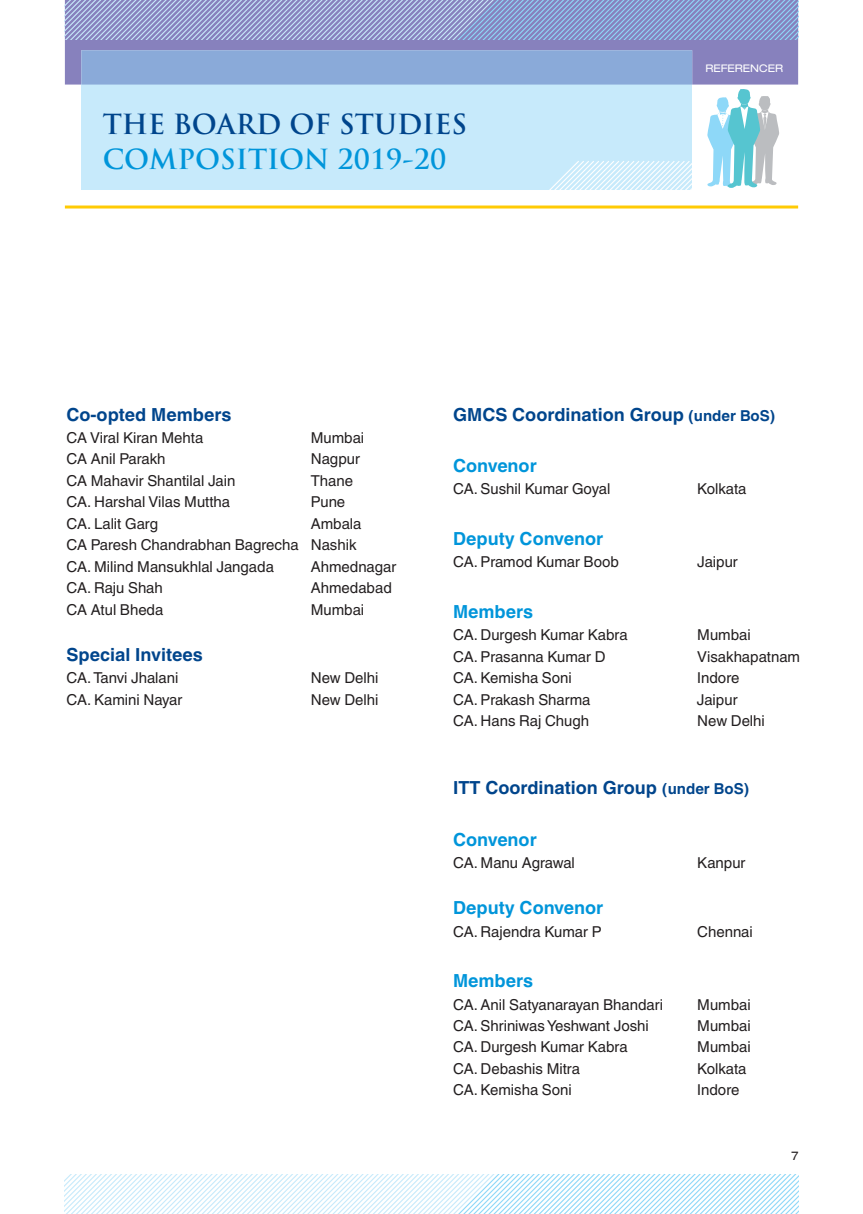
<style>
.page{position:relative;width:863px;height:1214px;background:#fff}
.page>*{position:absolute;margin:0;border:0;box-sizing:border-box;transform-origin:0 0}
.t1{font:700 27px "Trajan Pro";color:#0095da}
.t2{font:700 27px "Trajan Pro";color:#00458c}
.t3{font:700 18px "Helvetica World";color:#00458c}
.t4{font:700 18px "Helvetica World";color:#0095da}
.t5{font:15px/21.5px "Helvetica World";color:#231f20}
.t6{font:expanded 12px "Helvetica Neue LT Com";color:#231f20}
.t7{font:expanded 10.5px "Helvetica Neue LT Com";color:#fff}
.s1{font-size:15px}
</style>
<div class="page">
<svg style="left:65px;top:1174px;width:733px;height:40px"></svg>
<svg style="left:707px;top:89px;width:72px;height:99px"></svg>
<div style="left:65px;top:39px;width:733px;height:46px;background:#8781bd"></div>
<div style="left:81px;top:85px;width:611px;height:105px;background:#c7eafb"></div>
<div style="left:81px;top:50px;width:611px;height:35px;background:#8aaad9"></div>
<svg style="left:549px;top:161px;width:143px;height:29px"></svg>
<hr style="left:65px;top:205px;width:733px;height:3px;background:#ffcb04">
<svg style="left:65px;top:0;width:733px;height:39px;background:#939fcf"></svg>
<h1 class="t2" style="left:103px;top:114px;width:366px">THE BOARD OF STUDIES</h1>
<h1 class="t1" style="left:103px;top:148px;width:345px">COMPOSITION 2019-20</h1>
<p class="t7" style="left:705px;top:65px;width:79px">REFERENCER</p>
<p class="t3" style="left:67px;top:407px;width:166px">Co-opted Members</p>
<p class="t5" style="left:67px;top:428px;width:138px">CA Viral Kiran Mehta</p>
<p class="t5" style="left:311px;top:428px;width:55px">Mumbai</p>
<p class="t5" style="left:67px;top:450px;width:100px">CA Anil Parakh</p>
<p class="t5" style="left:311px;top:450px;width:51px">Nagpur</p>
<p class="t5" style="left:67px;top:471px;width:170px">CA Mahavir Shantilal Jain</p>
<p class="t5" style="left:311px;top:471px;width:44px">Thane</p>
<p class="t5" style="left:67px;top:493px;width:165px">CA. Harshal Vilas Muttha</p>
<p class="t5" style="left:311px;top:493px;width:36px">Pune</p>
<p class="t5" style="left:67px;top:514px;width:93px">CA. Lalit Garg</p>
<p class="t5" style="left:67px;top:514px;width:296px;text-indent:244px">Ambala<br>CA Paresh Chandrabhan Bagrecha Nashik<br>CA. Milind Mansukhlal Jangada</p>
<p class="t5" style="left:311px;top:557px;width:87px">Ahmednagar</p>
<p class="t5" style="left:67px;top:579px;width:98px">CA. Raju Shah</p>
<p class="t5" style="left:311px;top:579px;width:83px">Ahmedabad</p>
<p class="t5" style="left:67px;top:600px;width:98px">CA Atul Bheda</p>
<p class="t5" style="left:311px;top:600px;width:55px">Mumbai</p>
<p class="t3" style="left:67px;top:648px;width:138px">Special Invitees</p>
<p class="t5" style="left:67px;top:669px;width:113px">CA. Tanvi Jhalani</p>
<p class="t5" style="left:311px;top:669px;width:69px">New Delhi</p>
<p class="t5" style="left:67px;top:690px;width:117px">CA. Kamini Nayar</p>
<p class="t5" style="left:311px;top:690px;width:69px">New Delhi</p>
<p class="t3" style="left:453px;top:407px;width:324px">GMCS Coordination Group <span class="s1">(under BoS)</span></p>
<p class="t4" style="left:453px;top:459px;width:85px">Convenor</p>
<p class="t5" style="left:453px;top:480px;width:159px">CA. Sushil Kumar Goyal</p>
<p class="t5" style="left:697px;top:480px;width:51px">Kolkata</p>
<p class="t4" style="left:453px;top:532px;width:152px">Deputy Convenor</p>
<p class="t5" style="left:453px;top:553px;width:167px">CA. Pramod Kumar Boob</p>
<p class="t5" style="left:697px;top:553px;width:42px">Jaipur</p>
<p class="t4" style="left:453px;top:605px;width:82px">Members</p>
<p class="t5" style="left:453px;top:626px;width:176px">CA. Durgesh Kumar Kabra</p>
<p class="t5" style="left:697px;top:626px;width:55px">Mumbai</p>
<p class="t5" style="left:453px;top:647px;width:154px">CA. Prasanna Kumar D</p>
<p class="t5" style="left:697px;top:647px;width:104px">Visakhapatnam</p>
<p class="t5" style="left:453px;top:669px;width:120px">CA. Kemisha Soni</p>
<p class="t5" style="left:697px;top:669px;width:44px">Indore</p>
<p class="t5" style="left:453px;top:690px;width:139px">CA. Prakash Sharma</p>
<p class="t5" style="left:697px;top:690px;width:42px">Jaipur</p>
<p class="t5" style="left:453px;top:712px;width:137px">CA. Hans Raj Chugh</p>
<p class="t5" style="left:697px;top:712px;width:69px">New Delhi</p>
<p class="t3" style="left:453px;top:781px;width:298px">ITT Coordination Group <span class="s1">(under BoS)</span></p>
<p class="t4" style="left:453px;top:832px;width:85px">Convenor</p>
<p class="t5" style="left:453px;top:853px;width:123px">CA. Manu Agrawal</p>
<p class="t5" style="left:697px;top:853px;width:50px">Kanpur</p>
<p class="t4" style="left:453px;top:901px;width:152px">Deputy Convenor</p>
<p class="t5" style="left:453px;top:922px;width:150px">CA. Rajendra Kumar P</p>
<p class="t5" style="left:697px;top:922px;width:57px">Chennai</p>
<p class="t4" style="left:453px;top:974px;width:82px">Members</p>
<p class="t5" style="left:453px;top:995px;width:211px">CA. Anil Satyanarayan Bhandari</p>
<p class="t5" style="left:697px;top:995px;width:55px">Mumbai</p>
<p class="t5" style="left:453px;top:1016px;width:197px">CA. Shriniwas Yeshwant Joshi</p>
<p class="t5" style="left:697px;top:1016px;width:55px">Mumbai</p>
<p class="t5" style="left:453px;top:1038px;width:176px">CA. Durgesh Kumar Kabra</p>
<p class="t5" style="left:697px;top:1038px;width:55px">Mumbai</p>
<p class="t5" style="left:453px;top:1059px;width:128px">CA. Debashis Mitra</p>
<p class="t5" style="left:697px;top:1059px;width:51px">Kolkata</p>
<p class="t5" style="left:453px;top:1081px;width:120px">CA. Kemisha Soni</p>
<p class="t5" style="left:697px;top:1081px;width:44px">Indore</p>
<p class="t6" style="left:791px;top:1151px;width:9px">7</p>
</div>
